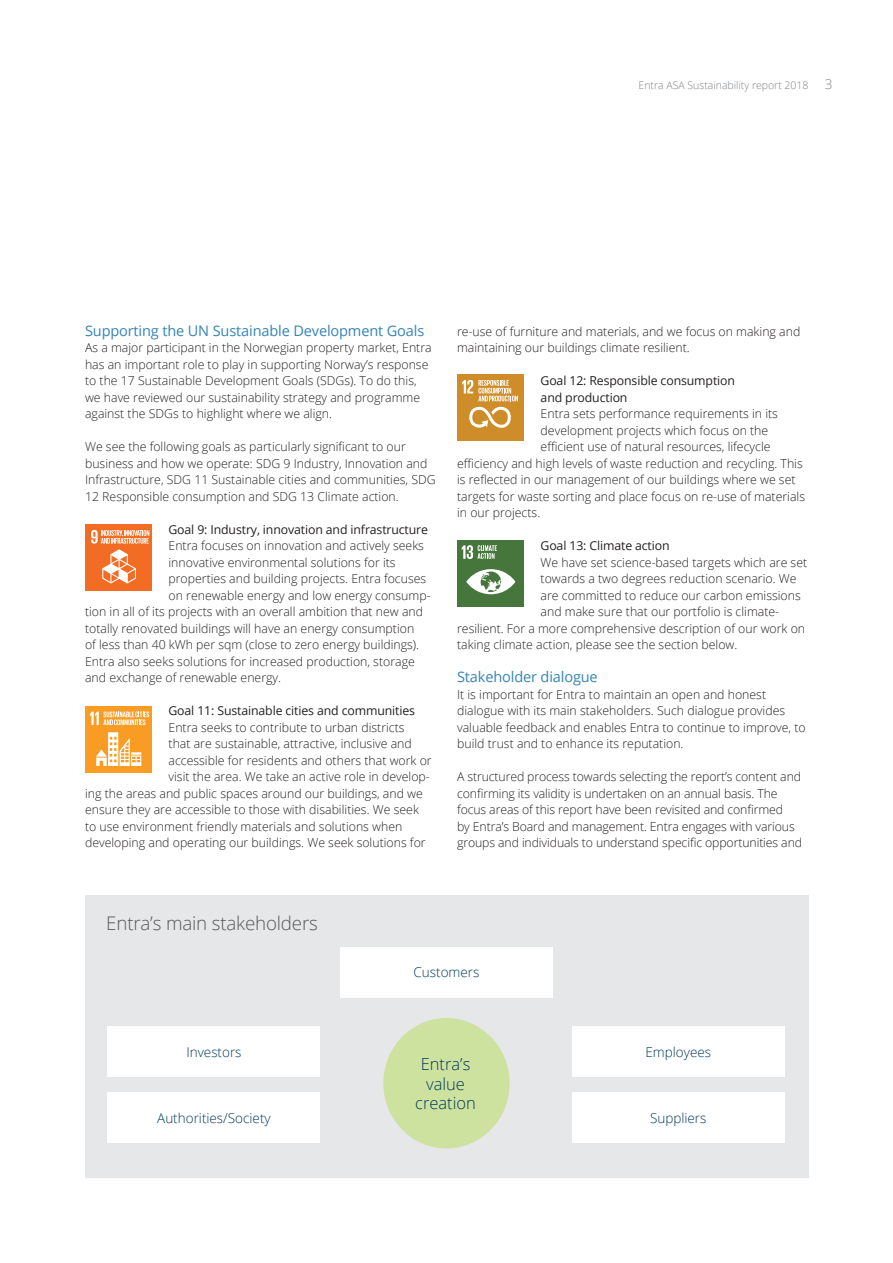
<style>
.page{position:relative;width:893px;height:1263px;background:#fff}
.page>*{position:absolute;margin:0;border:0;box-sizing:border-box;transform-origin:0 0}
.Boks_tittel{font:300 18.75px "Open Sans";letter-spacing:-.01em;color:#57585a}
.t1{font:300 16.5px/19.8px "Open Sans";color:#00395c;text-align:center}
.Avsnittstittel_1{font:14.55px "Open Sans";letter-spacing:-.01em;color:#3684b6}
.t2{font:300 13.5px "Open Sans";color:#00395c}
.t3{font:300 12.3px/16.5px "Open Sans";color:#231f20}
.Avsnittstittel_2{font:12.3px/16.5px "Open Sans";letter-spacing:-.01em;color:#231f20}
.t4{font:300 10.5px "Open Sans";color:#808285}
.s1{font-size:13.5px}
</style>
<div class="page">
<div style="left:85px;top:525px;width:67px;height:66px;background:#f36c24"></div>
<svg style="left:91px;top:530px;width:58px;height:53px"></svg>
<div style="left:85px;top:706px;width:67px;height:66px;background:#f89c24"></div>
<svg style="left:96px;top:732px;width:45px;height:34px"></svg>
<svg style="left:90px;top:711px;width:59px;height:14px"></svg>
<div style="left:457px;top:374px;width:67px;height:67px;background:#cf8d29"></div>
<svg style="left:462px;top:380px;width:56px;height:48px"></svg>
<div style="left:457px;top:540px;width:67px;height:66px;background:#46763b"></div>
<svg style="left:466px;top:569px;width:49px;height:25px"></svg>
<svg style="left:462px;top:545px;width:35px;height:14px"></svg>
<div style="left:85px;top:895px;width:723px;height:282px;background:#e6e7e9"></div>
<div style="left:108px;top:1026px;width:212px;height:51px;background:#fff"></div>
<div style="left:108px;top:1092px;width:212px;height:51px;background:#fff"></div>
<div style="left:340px;top:947px;width:213px;height:50px;background:#fff"></div>
<div style="left:383px;top:1018px;width:127px;height:130px;background:#cde29e;border-radius:50%"></div>
<div style="left:572px;top:1026px;width:213px;height:51px;background:#fff"></div>
<div style="left:572px;top:1092px;width:213px;height:51px;background:#fff"></div>
<p class="t4" style="left:639px;top:78px;width:196px">Entra ASA Sustainability report 2018 <span class="s1">3</span></p>
<p class="Avsnittstittel_1" style="left:85px;top:321px;width:341px">Supporting the UN Sustainable Development Goals</p>
<p class="t3" style="left:85px;top:339px;width:348px">As a major participant in the Norwegian property market, Entra has an important role to play in supporting Norway’s response to the 17 Sustainable Development Goals (SDGs). To do this, we have reviewed our sustainability strategy and programme against the SDGs to highlight where we align.</p>
<p class="t3" style="left:85px;top:438px;width:352px">We see the following goals as particularly significant to our business and how we operate: SDG 9 Industry, Innovation and Infrastructure, SDG 11 Sustainable cities and communities, SDG 12 Responsible consumption and SDG 13 Climate action.</p>
<p class="Avsnittstittel_2" style="left:168px;top:521px;width:261px">Goal 9: Industry, innovation and infrastructure</p>
<p class="t3" style="left:169px;top:537px;width:257px">Entra focuses on innovation and actively seeks</p>
<p class="t3" style="left:169px;top:554px;width:229px">innovative environmental solutions for its</p>
<p class="t3" style="left:169px;top:570px;width:259px">properties and building projects. Entra focuses</p>
<p class="t3" style="left:169px;top:587px;width:264px">on renewable energy and low energy consump-</p>
<p class="t3" style="left:85px;top:603px;width:340px">tion in all of its projects with an overall ambition that new and</p>
<p class="t3" style="left:85px;top:620px;width:331px">totally renovated buildings will have an energy consumption</p>
<p class="t3" style="left:85px;top:636px;width:336px">of less than 40 kWh per sqm (close to zero energy buildings).</p>
<p class="t3" style="left:85px;top:653px;width:331px">Entra also seeks solutions for increased production, storage</p>
<p class="t3" style="left:85px;top:669px;width:198px">and exchange of renewable energy.</p>
<p class="Avsnittstittel_2" style="left:168px;top:702px;width:248px">Goal 11: Sustainable cities and communities</p>
<p class="t3" style="left:169px;top:719px;width:238px">Entra seeks to contribute to urban districts</p>
<p class="t3" style="left:169px;top:735px;width:245px">that are sustainable, attractive, inclusive and</p>
<p class="t3" style="left:169px;top:752px;width:265px">accessible for residents and others that work or</p>
<p class="t3" style="left:169px;top:768px;width:263px">visit the area. We take an active role in develop-</p>
<p class="t3" style="left:85px;top:785px;width:339px">ing the areas and public spaces around our buildings, and we</p>
<p class="t3" style="left:85px;top:801px;width:335px">ensure they are accessible to those with disabilities. We seek</p>
<p class="t3" style="left:85px;top:818px;width:319px">to use environment friendly materials and solutions when</p>
<p class="t3" style="left:85px;top:834px;width:342px">developing and operating our buildings. We seek solutions for</p>
<p class="t3" style="left:457px;top:323px;width:345px">re-use of furniture and materials, and we focus on making and maintaining our buildings climate resilient.</p>
<p class="Avsnittstittel_2" style="left:540px;top:372px;width:196px">Goal 12: Responsible consumption and production</p>
<p class="t3" style="left:541px;top:405px;width:239px">Entra sets performance requirements in its</p>
<p class="t3" style="left:541px;top:422px;width:229px">development projects which focus on the</p>
<p class="t3" style="left:541px;top:438px;width:231px">efficient use of natural resources, lifecycle</p>
<p class="t3" style="left:457px;top:455px;width:347px">efficiency and high levels of waste reduction and recycling. This</p>
<p class="t3" style="left:457px;top:471px;width:340px">is reflected in our management of our buildings where we set</p>
<p class="t3" style="left:457px;top:488px;width:349px">targets for waste sorting and place focus on re-use of materials</p>
<p class="t3" style="left:457px;top:504px;width:85px">in our projects.</p>
<p class="Avsnittstittel_2" style="left:540px;top:537px;width:131px">Goal 13: Climate action</p>
<p class="t3" style="left:541px;top:554px;width:268px">We have set science-based targets which are set</p>
<p class="t3" style="left:541px;top:570px;width:257px">towards a two degrees reduction scenario. We</p>
<p class="t3" style="left:541px;top:587px;width:262px">are committed to reduce our carbon emissions</p>
<p class="t3" style="left:541px;top:603px;width:240px">and make sure that our portfolio is climate-</p>
<p class="t3" style="left:457px;top:620px;width:350px">resilient. For a more comprehensive description of our work on</p>
<p class="t3" style="left:457px;top:636px;width:282px">taking climate action, please see the section below.</p>
<p class="Avsnittstittel_1" style="left:457px;top:667px;width:142px">Stakeholder dialogue</p>
<p class="t3" style="left:457px;top:686px;width:350px">It is important for Entra to maintain an open and honest dialogue with its main stakeholders. Such dialogue provides valuable feedback and enables Entra to continue to improve, to build trust and to enhance its reputation.</p>
<p class="t3" style="left:457px;top:768px;width:346px">A structured process towards selecting the report’s content and confirming its validity is undertaken on an annual basis. The focus areas of this report have been revisited and confirmed<br>by Entra’s Board and management. Entra engages with various groups and individuals to understand specific opportunities and</p>
<p class="Boks_tittel" style="left:106px;top:911px;width:213px">Entra’s main stakeholders</p>
<p class="t2" style="left:186px;top:1042px;width:57px">Investors</p>
<p class="t2" style="left:157px;top:1108px;width:115px">Authorities/Society</p>
<p class="t2" style="left:413px;top:963px;width:67px">Customers</p>
<p class="t1" style="left:415px;top:1053px;width:62px">Entra’s value creation</p>
<p class="t2" style="left:645px;top:1042px;width:67px">Employees</p>
<p class="t2" style="left:650px;top:1108px;width:58px">Suppliers</p>
</div>
